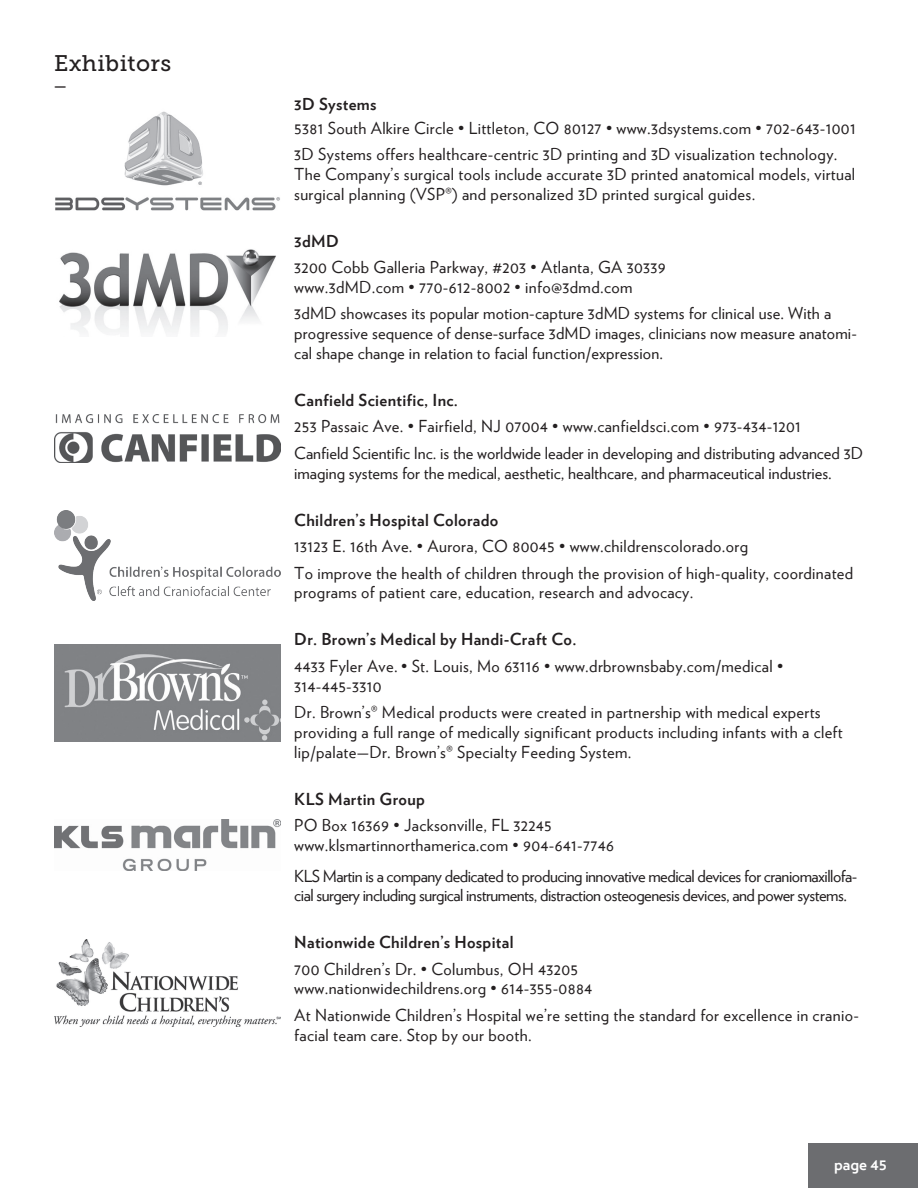
<style>
.page{position:relative;width:918px;height:1188px;background:#fff}
.page>*{position:absolute;margin:0;border:0;box-sizing:border-box;transform-origin:0 0}
.t1{font:22.5px "Museo Slab 500";letter-spacing:.02em;color:#231f20}
.t2{font:16.5px/19.8px "Verlag";letter-spacing:.02em;color:#231f20}
.t3{font:16.5px/26.5px "Verlag";color:#231f20}
.t4{font:16.5px/19.8px "Verlag";letter-spacing:-.03em;color:#231f20}
.t5{font:700 16.5px "Verlag";letter-spacing:.02em;color:#231f20}
.t6{font:700 16.5px "Verlag";color:#fff}
</style>
<div class="page">
<div style="left:808px;top:1143px;width:110px;height:45px;background:#6c6d70"></div>
<img style="left:55px;top:111px;width:225px;height:100px">
<img style="left:59px;top:249px;width:217px;height:84px">
<img style="left:54px;top:510px;width:227px;height:91px">
<img style="left:54px;top:414px;width:227px;height:48px">
<img style="left:54px;top:939px;width:227px;height:88px">
<img style="left:54px;top:645px;width:227px;height:96px">
<img style="left:54px;top:819px;width:227px;height:52px">
<h1 class="t1" style="left:54px;top:51px;width:119px">Exhibitors</h1>
<p class="t5" style="left:54px;top:72px;width:14px">—</p>
<p class="t5" style="left:294px;top:91px;width:84px">3D Systems</p>
<p class="t2" style="left:294px;top:114px;width:563px;line-height:26.5px">5381 South Alkire Circle • Littleton, CO 80127 • www.3dsystems.com • 702-643-1001<br>3D Systems offers healthcare-centric 3D printing and 3D visualization technology.</p>
<p class="t2" style="left:294px;top:163px;width:562px">The Company’s surgical tools include accurate 3D printed anatomical models, virtual surgical planning (VSP®) and personalized 3D printed surgical guides.</p>
<p class="t5" style="left:294px;top:228px;width:46px">3dMD</p>
<p class="t2" style="left:294px;top:256px;width:373px">3200 Cobb Galleria Parkway, #203 • Atlanta, GA 30339 www.3dMD.com • 770-612-8002 • info@3dmd.com</p>
<p class="t2" style="left:294px;top:303px;width:564px">3dMD showcases its popular motion-capture 3dMD systems for clinical use. With a progressive sequence of dense-surface 3dMD images, clinicians now measure anatomi&shy;cal shape change in relation to facial function/expression.</p>
<p class="t5" style="left:294px;top:387px;width:165px">Canfield Scientific, Inc.</p>
<p class="t3" style="left:294px;top:412px;width:570px">253 Passaic Ave. • Fairfield, NJ 07004 • www.canfieldsci.com • 973-434-1201<br>Canfield Scientific Inc. is the worldwide leader in developing and distributing advanced 3D</p>
<p class="t3" style="left:294px;top:459px;width:539px">imaging systems for the medical, aesthetic, healthcare, and pharmaceutical industries.</p>
<p class="t5" style="left:294px;top:507px;width:206px">Children’s Hospital Colorado</p>
<p class="t2" style="left:294px;top:532px;width:560px;line-height:26.5px">13123 E. 16th Ave. • Aurora, CO 80045 • www.childrenscolorado.org<br>To improve the health of children through the provision of high-quality, coordinated</p>
<p class="t2" style="left:294px;top:582px;width:401px">programs of patient care, education, research and advocacy.</p>
<p class="t5" style="left:294px;top:626px;width:284px">Dr. Brown’s Medical by Handi-Craft Co.</p>
<p class="t2" style="left:294px;top:655px;width:491px">4433 Fyler Ave. • St. Louis, Mo 63116 • www.drbrownsbaby.com/medical •<br>314-445-3310</p>
<p class="t2" style="left:294px;top:701px;width:550px">Dr. Brown’s® Medical products were created in partnership with medical experts providing a full range of medically significant products including infants with a cleft lip/palate—Dr. Brown’s® Specialty Feeding System.</p>
<p class="t5" style="left:294px;top:786px;width:132px">KLS Martin Group</p>
<p class="t2" style="left:294px;top:814px;width:321px">PO Box 16369 • Jacksonville, FL 32245 www.klsmartinnorthamerica.com • 904-641-7746</p>
<p class="t4" style="left:294px;top:865px;width:565px">KLS Martin is a company dedicated to producing innovative medical devices for craniomaxillofa&shy;cial surgery including surgical instruments, distraction osteogenesis devices, and power systems.</p>
<p class="t5" style="left:294px;top:929px;width:221px">Nationwide Children’s Hospital</p>
<p class="t2" style="left:294px;top:958px;width:299px">700 Children’s Dr. • Columbus, OH 43205 www.nationwidechildrens.org • 614-355-0884</p>
<p class="t2" style="left:294px;top:1004px;width:566px">At Nationwide Children’s Hospital we’re setting the standard for excellence in cranio&shy;facial team care. Stop by our booth.</p>
<p class="t6" style="left:834px;top:1151px;width:54px">page 45</p>
</div>
